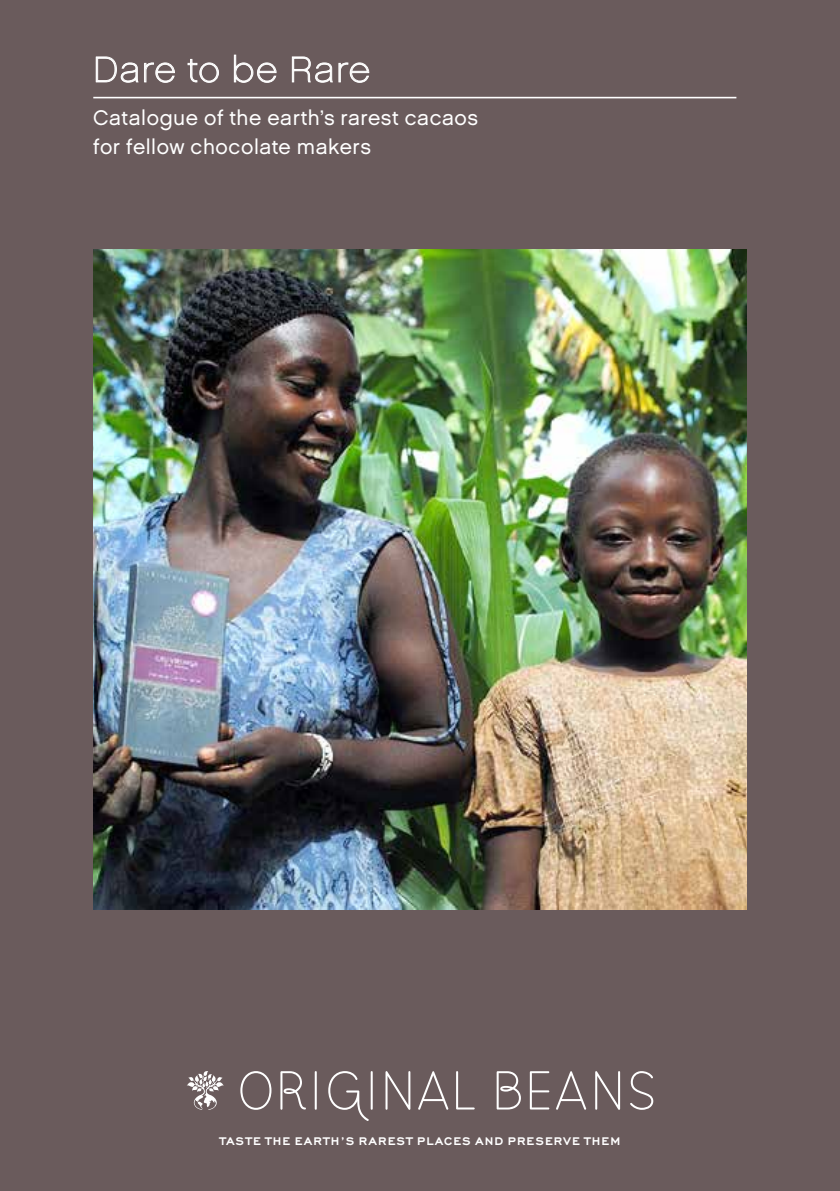
<style>
.page{position:relative;width:840px;height:1191px;background:#fff}
.page>*{position:absolute;margin:0;border:0;box-sizing:border-box;transform-origin:0 0}
.t1{font:36px "Chalet Paris Nineteen Sixty";letter-spacing:.06em;color:#fff}
.t2{font:21px/29px "Chalet London Nineteen Sixty";letter-spacing:.025em;color:#fff}
.t3{font:700 14.4px "Engravers Gothic";letter-spacing:.095em;color:#fff}
</style>
<div class="page">
<div style="left:0;top:0;width:839px;height:1191px;background:#6a5b5c"></div>
<svg style="left:240px;top:1071px;width:413px;height:50px"></svg>
<svg style="left:187px;top:1071px;width:37px;height:39px"></svg>
<hr style="left:93px;top:97px;width:643px;height:1px;background:#fff">
<svg style="left:95px;top:56px;width:80px;height:27px"></svg>
<svg style="left:187px;top:58px;width:32px;height:25px"></svg>
<svg style="left:233px;top:54px;width:44px;height:29px"></svg>
<svg style="left:291px;top:56px;width:78px;height:27px"></svg>
<img style="left:93px;top:249px;width:653px;height:660px">
<h1 class="t1" style="left:93px;top:49px;width:278px">Dare to be Rare</h1>
<p class="t2" style="left:93px;top:103px;width:386px">Catalogue of the earth’s rarest cacaos for fellow chocolate makers</p>
<p class="t3" style="left:219px;top:1133px;width:402px">TASTE THE EARTH’S RAREST PLACES AND PRESERVE THEM</p>
</div>
